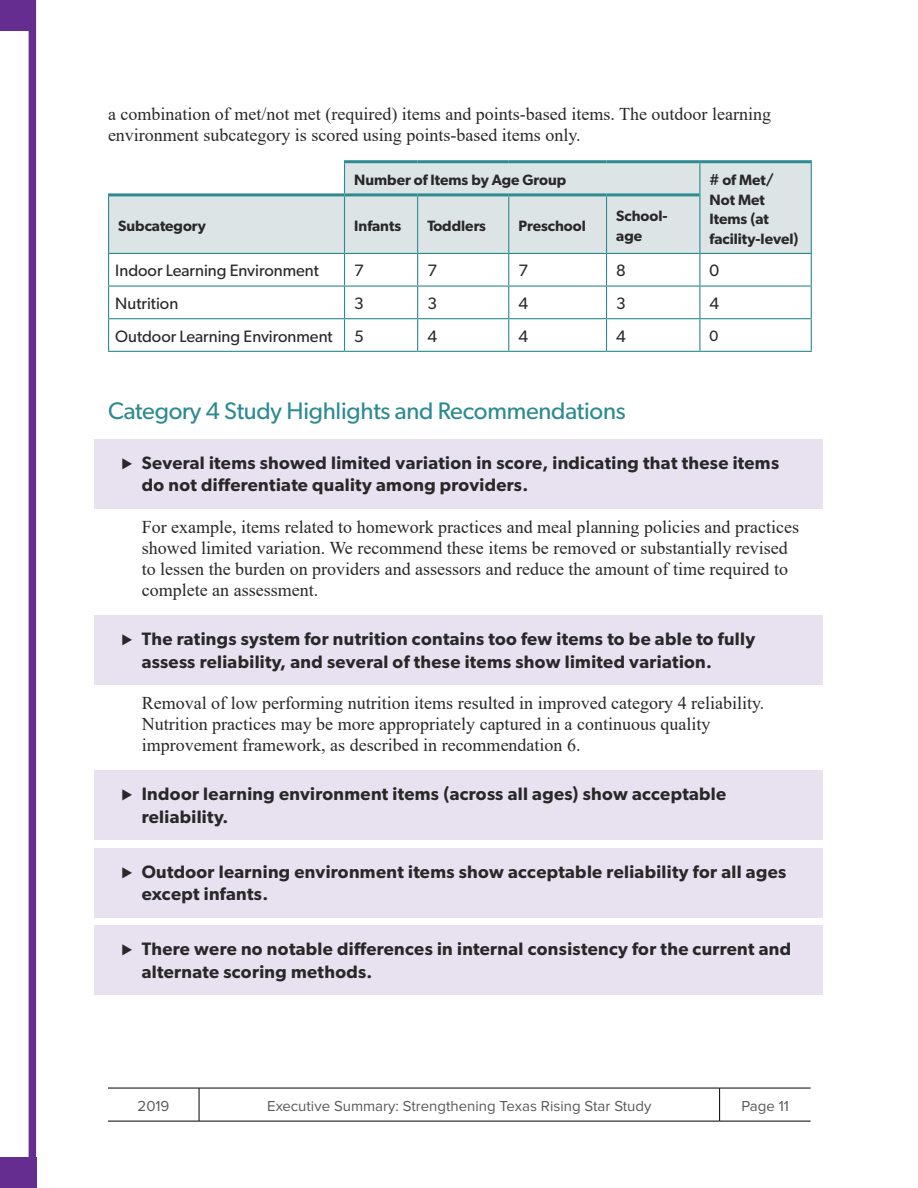
<style>
.page{position:relative;width:918px;height:1188px;background:#fff}
.page>*{position:absolute;margin:0;border:0;box-sizing:border-box;transform-origin:0 0}
.Level_2_Heading{font:24px "Gibson";letter-spacing:-.01em;color:#2d8a91}
.t1{font:18px/21px "Times New Roman";color:#292829}
.t2{font:600 18px/22.5px "Gibson";letter-spacing:.02em;color:#292829}
.Row_Header{font:16.5px "Gibson";color:#292829}
.Table_Content{font:16.5px "Gibson";color:#292829}
.Column_Header_1st_co{font:600 15px/19.5px "Gibson";color:#292829}
.t3{font:15px "Proxima Nova";color:#58595b}
.Table_Content-2{font:15px "Gibson";color:#292829}
.s1{font-family:"Proxima Nova";font-weight:700}
</style>
<div class="page">
<hr style="left:108px;top:1088px;width:91px;height:1px;background:#000">
<hr style="left:199px;top:1088px;width:521px;height:1px;background:#000">
<hr style="left:199px;top:1088px;width:1px;height:33px;background:#000">
<hr style="left:720px;top:1088px;width:91px;height:1px;background:#000">
<hr style="left:719px;top:1088px;width:1px;height:33px;background:#000">
<hr style="left:108px;top:1121px;width:91px;height:1px;background:#000">
<hr style="left:199px;top:1121px;width:521px;height:1px;background:#000">
<hr style="left:720px;top:1121px;width:91px;height:1px;background:#000">
<svg style="left:0;top:0;width:36px;height:1158px"></svg>
<div style="left:0;top:0;width:32px;height:30px;background:#662d91"></div>
<div style="left:0;top:1158px;width:36px;height:30px;background:#662d91"></div>
<div style="left:94px;top:439px;width:730px;height:70px;background:#e7e1f0"></div>
<div style="left:94px;top:615px;width:730px;height:70px;background:#e7e1f0"></div>
<div style="left:94px;top:770px;width:730px;height:70px;background:#e7e1f0"></div>
<div style="left:94px;top:848px;width:730px;height:69px;background:#e7e1f0"></div>
<div style="left:94px;top:925px;width:730px;height:70px;background:#e7e1f0"></div>
<svg style="left:109px;top:163px;width:702px;height:90px;fill:#dce4e6"></svg>
<hr style="left:508px;top:196px;width:1px;height:57px;background:#2d8a91">
<hr style="left:606px;top:196px;width:1px;height:57px;background:#2d8a91">
<hr style="left:417px;top:254px;width:1px;height:32px;background:#2d8a91">
<hr style="left:508px;top:254px;width:1px;height:32px;background:#2d8a91">
<hr style="left:606px;top:254px;width:1px;height:32px;background:#2d8a91">
<hr style="left:699px;top:254px;width:1px;height:32px;background:#2d8a91">
<hr style="left:108px;top:286px;width:237px;height:1px;background:#2d8a91">
<hr style="left:345px;top:286px;width:73px;height:1px;background:#2d8a91">
<hr style="left:418px;top:286px;width:91px;height:1px;background:#2d8a91">
<hr style="left:417px;top:287px;width:1px;height:31px;background:#2d8a91">
<hr style="left:509px;top:286px;width:98px;height:1px;background:#2d8a91">
<hr style="left:508px;top:287px;width:1px;height:31px;background:#2d8a91">
<hr style="left:607px;top:286px;width:93px;height:1px;background:#2d8a91">
<hr style="left:606px;top:287px;width:1px;height:31px;background:#2d8a91">
<hr style="left:700px;top:286px;width:112px;height:1px;background:#2d8a91">
<hr style="left:699px;top:287px;width:1px;height:31px;background:#2d8a91">
<hr style="left:108px;top:318px;width:237px;height:1px;background:#2d8a91">
<hr style="left:345px;top:318px;width:73px;height:1px;background:#2d8a91">
<hr style="left:418px;top:318px;width:91px;height:1px;background:#2d8a91">
<hr style="left:417px;top:319px;width:1px;height:32px;background:#2d8a91">
<hr style="left:509px;top:318px;width:98px;height:1px;background:#2d8a91">
<hr style="left:508px;top:319px;width:1px;height:32px;background:#2d8a91">
<hr style="left:607px;top:318px;width:93px;height:1px;background:#2d8a91">
<hr style="left:606px;top:319px;width:1px;height:32px;background:#2d8a91">
<hr style="left:700px;top:318px;width:112px;height:1px;background:#2d8a91">
<hr style="left:699px;top:319px;width:1px;height:32px;background:#2d8a91">
<hr style="left:108px;top:193px;width:237px;height:3px;background:#2d8a91">
<hr style="left:108px;top:196px;width:1px;height:57px;background:#2d8a91">
<hr style="left:108px;top:253px;width:237px;height:1px;background:#2d8a91">
<hr style="left:108px;top:254px;width:1px;height:32px;background:#2d8a91">
<hr style="left:108px;top:287px;width:1px;height:31px;background:#2d8a91">
<hr style="left:108px;top:319px;width:1px;height:32px;background:#2d8a91">
<hr style="left:108px;top:351px;width:237px;height:1px;background:#2d8a91">
<hr style="left:344px;top:254px;width:1px;height:32px;background:#2d8a91">
<hr style="left:811px;top:254px;width:1px;height:32px;background:#2d8a91">
<hr style="left:344px;top:287px;width:1px;height:31px;background:#2d8a91">
<hr style="left:811px;top:287px;width:1px;height:31px;background:#2d8a91">
<hr style="left:344px;top:319px;width:1px;height:32px;background:#2d8a91">
<hr style="left:811px;top:319px;width:1px;height:32px;background:#2d8a91">
<hr style="left:345px;top:351px;width:73px;height:1px;background:#2d8a91">
<hr style="left:418px;top:351px;width:91px;height:1px;background:#2d8a91">
<hr style="left:509px;top:351px;width:98px;height:1px;background:#2d8a91">
<hr style="left:607px;top:351px;width:93px;height:1px;background:#2d8a91">
<hr style="left:700px;top:351px;width:112px;height:1px;background:#2d8a91">
<hr style="left:344px;top:160px;width:74px;height:3px;background:#2d8a91">
<hr style="left:418px;top:160px;width:91px;height:3px;background:#2d8a91">
<hr style="left:509px;top:160px;width:98px;height:3px;background:#2d8a91">
<hr style="left:607px;top:160px;width:93px;height:3px;background:#2d8a91">
<hr style="left:344px;top:163px;width:1px;height:30px;background:#2d8a91">
<hr style="left:700px;top:160px;width:112px;height:3px;background:#2d8a91">
<hr style="left:699px;top:163px;width:1px;height:32px;background:#2d8a91">
<hr style="left:811px;top:163px;width:1px;height:32px;background:#2d8a91">
<hr style="left:811px;top:195px;width:1px;height:58px;background:#2d8a91">
<hr style="left:345px;top:193px;width:73px;height:3px;background:#2d8a91">
<hr style="left:344px;top:196px;width:1px;height:57px;background:#2d8a91">
<hr style="left:345px;top:253px;width:73px;height:1px;background:#2d8a91">
<hr style="left:418px;top:193px;width:91px;height:3px;background:#2d8a91">
<hr style="left:509px;top:193px;width:98px;height:3px;background:#2d8a91">
<hr style="left:607px;top:193px;width:92px;height:3px;background:#2d8a91">
<hr style="left:417px;top:196px;width:1px;height:57px;background:#2d8a91">
<hr style="left:418px;top:253px;width:91px;height:1px;background:#2d8a91">
<hr style="left:509px;top:253px;width:98px;height:1px;background:#2d8a91">
<hr style="left:607px;top:253px;width:93px;height:1px;background:#2d8a91">
<hr style="left:699px;top:195px;width:1px;height:58px;background:#2d8a91">
<hr style="left:700px;top:253px;width:112px;height:1px;background:#2d8a91">
<p class="t1" style="left:108px;top:104px;width:665px;line-height:20.2px">a combination of met/not met (required) items and points-based items. The outdoor learning environment subcategory is scored using points-based items only.</p>
<p class="Column_Header_1st_co" style="left:354px;top:170px;width:214px">Number of Items by Age Group</p>
<p class="Column_Header_1st_co" style="left:710px;top:170px;width:90px"># of Met/<br>Not Met<br>Items (at facility-level)</p>
<p class="Column_Header_1st_co" style="left:118px;top:216px;width:89px">Subcategory</p>
<p class="Column_Header_1st_co" style="left:354px;top:216px;width:48px">Infants</p>
<p class="Column_Header_1st_co" style="left:427px;top:216px;width:60px">Toddlers</p>
<p class="Column_Header_1st_co" style="left:518px;top:216px;width:69px">Preschool</p>
<p class="Column_Header_1st_co" style="left:616px;top:206px;width:53px">School&shy;age</p>
<p class="Row_Header" style="left:115px;top:261px;width:205px">Indoor Learning Environment</p>
<p class="Table_Content" style="left:354px;top:261px;width:11px">7</p>
<p class="Table_Content" style="left:427px;top:261px;width:11px">7</p>
<p class="Table_Content" style="left:518px;top:261px;width:11px">7</p>
<p class="Table_Content" style="left:616px;top:261px;width:11px">8</p>
<p class="Table_Content" style="left:710px;top:261px;width:11px">0</p>
<p class="Row_Header" style="left:115px;top:293px;width:64px">Nutrition</p>
<p class="Table_Content" style="left:354px;top:293px;width:11px">3</p>
<p class="Table_Content" style="left:427px;top:293px;width:11px">3</p>
<p class="Table_Content" style="left:518px;top:293px;width:11px">4</p>
<p class="Table_Content" style="left:616px;top:293px;width:11px">3</p>
<p class="Table_Content" style="left:710px;top:293px;width:11px">4</p>
<p class="Row_Header" style="left:115px;top:326px;width:219px">Outdoor Learning Environment</p>
<p class="Table_Content" style="left:354px;top:326px;width:11px">5</p>
<p class="Table_Content" style="left:427px;top:326px;width:11px">4</p>
<p class="Table_Content" style="left:518px;top:326px;width:11px">4</p>
<p class="Table_Content" style="left:616px;top:326px;width:11px">4</p>
<p class="Table_Content-2" style="left:710px;top:327px;width:10px">0</p>
<h2 class="Level_2_Heading" style="left:108px;top:397px;width:519px">Category 4 Study Highlights and Recommendations</h2>
<p class="t2" style="left:142px;top:451px;width:639px;text-indent:-20px"><span class="s1">⊲</span> Several items showed limited variation in score, indicating that these items do not differentiate quality among providers.</p>
<p class="t1" style="left:142px;top:516px;width:659px">For example, items related to homework practices and meal planning policies and practices showed limited variation. We recommend these items be removed or substantially revised to lessen the burden on providers and assessors and reduce the amount of time required to complete an assessment.</p>
<p class="t2" style="left:142px;top:627px;width:615px;text-indent:-20px"><span class="s1">⊲</span> The ratings system for nutrition contains too few items to be able to fully assess reliability, and several of these items show limited variation.</p>
<p class="t1" style="left:142px;top:692px;width:624px">Removal of low performing nutrition items resulted in improved category 4 reliability.<br>Nutrition practices may be more appropriately captured in a continuous quality improvement framework, as described in recommendation 6.</p>
<p class="t2" style="left:142px;top:783px;width:586px;text-indent:-20px"><span class="s1">⊲</span> Indoor learning environment items (across all ages) show acceptable reliability.</p>
<p class="t2" style="left:142px;top:860px;width:646px;text-indent:-20px"><span class="s1">⊲</span> Outdoor learning environment items show acceptable reliability for all ages except infants.</p>
<p class="t2" style="left:142px;top:937px;width:651px;text-indent:-20px"><span class="s1">⊲</span> There were no notable differences in internal consistency for the current and alternate scoring methods.</p>
<p class="t3" style="left:138px;top:1099px;width:33px">2019</p>
<p class="t3" style="left:267px;top:1099px;width:386px">Executive Summary: Strengthening Texas Rising Star Study</p>
<p class="t3" style="left:741px;top:1099px;width:49px">Page 11</p>
</div>
